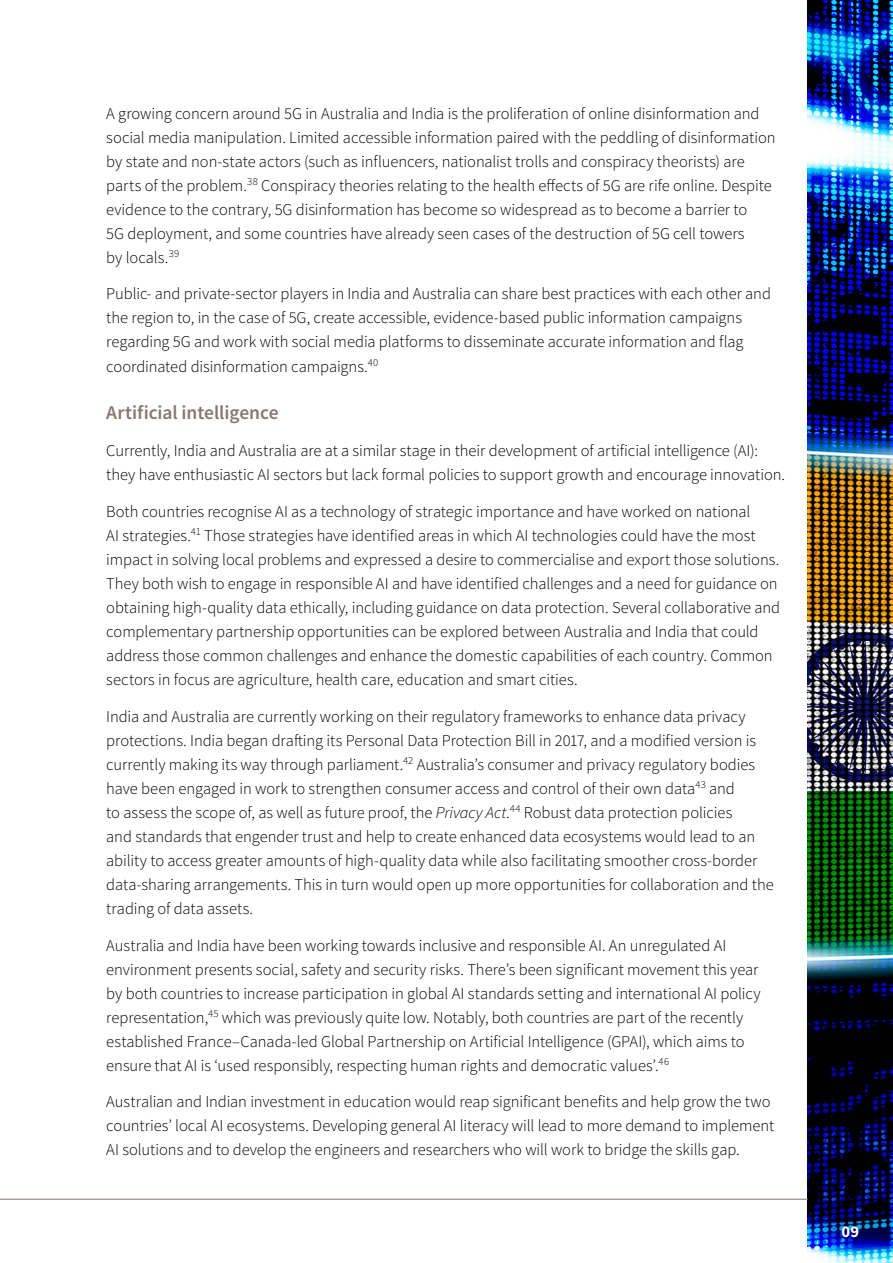
<style>
.page{position:relative;width:893px;height:1263px;background:#fff}
.page>*{position:absolute;margin:0;border:0;box-sizing:border-box;transform-origin:0 0}
.t1{font:600 19.5px "Source Sans Pro";letter-spacing:-.005em;color:#89766f}
.t2{font:300 16.5px/24px "Source Sans Pro";letter-spacing:-.005em;color:#000}
.t3{font:700 16.5px "Source Sans Pro";color:#fff}
.s1{font-style:italic}
</style>
<div class="page">
<img style="left:808px;top:0;width:85px;height:1263px">
<hr style="left:0;top:1199px;width:808px;height:1px;background:#89766f">
<p class="t2" style="left:106px;top:101px;width:671px">A growing concern around 5G in Australia and India is the proliferation of online disinformation and social media manipulation. Limited accessible information paired with the peddling of disinformation by state and non-state actors (such as influencers, nationalist trolls and conspiracy theorists) are parts of the problem.<sup>38</sup> Conspiracy theories relating to the health effects of 5G are rife online. Despite evidence to the contrary, 5G disinformation has become so widespread as to become a barrier to<br>5G deployment, and some countries have already seen cases of the destruction of 5G cell towers<br>by locals.<sup>39</sup></p>
<p class="t2" style="left:106px;top:282px;width:666px">Public- and private-sector players in India and Australia can share best practices with each other and the region to, in the case of 5G, create accessible, evidence-based public information campaigns regarding 5G and work with social media platforms to disseminate accurate information and flag coordinated disinformation campaigns.<sup>40</sup></p>
<p class="t1" style="left:106px;top:400px;width:174px">Artificial intelligence</p>
<p class="t2" style="left:106px;top:439px;width:680px">Currently, India and Australia are at a similar stage in their development of artificial intelligence (AI): they have enthusiastic AI sectors but lack formal policies to support growth and encourage innovation.</p>
<p class="t2" style="left:106px;top:500px;width:675px">Both countries recognise AI as a technology of strategic importance and have worked on national<br>AI strategies.<sup>41</sup> Those strategies have identified areas in which AI technologies could have the most impact in solving local problems and expressed a desire to commercialise and export those solutions.<br>They both wish to engage in responsible AI and have identified challenges and a need for guidance on obtaining high-quality data ethically, including guidance on data protection. Several collaborative and complementary partnership opportunities can be explored between Australia and India that could address those common challenges and enhance the domestic capabilities of each country. Common sectors in focus are agriculture, health care, education and smart cities.</p>
<p class="t2" style="left:106px;top:704px;width:669px">India and Australia are currently working on their regulatory frameworks to enhance data privacy protections. India began drafting its Personal Data Protection Bill in 2017, and a modified version is currently making its way through parliament.<sup>42</sup> Australia’s consumer and privacy regulatory bodies have been engaged in work to strengthen consumer access and control of their own data<sup>43</sup> and<br>to assess the scope of, as well as future proof, the <span class="s1">Privacy Act</span>.<sup>44</sup> Robust data protection policies<br>and standards that engender trust and help to create enhanced data ecosystems would lead to an ability to access greater amounts of high-quality data while also facilitating smoother cross-border data-sharing arrangements. This in turn would open up more opportunities for collaboration and the trading of data assets.</p>
<p class="t2" style="left:106px;top:933px;width:656px">Australia and India have been working towards inclusive and responsible AI. An unregulated AI environment presents social, safety and security risks. There’s been significant movement this year by both countries to increase participation in global AI standards setting and international AI policy representation,<sup>45</sup> which was previously quite low. Notably, both countries are part of the recently established France–Canada-led Global Partnership on Artificial Intelligence (GPAI), which aims to ensure that AI is ‘used responsibly, respecting human rights and democratic values’.<sup>46</sup></p>
<p class="t2" style="left:106px;top:1090px;width:670px">Australian and Indian investment in education would reap significant benefits and help grow the two countries’ local AI ecosystems. Developing general AI literacy will lead to more demand to implement<br>AI solutions and to develop the engineers and researchers who will work to bridge the skills gap.</p>
<p class="t3" style="left:842px;top:1220px;width:19px">09</p>
</div>
